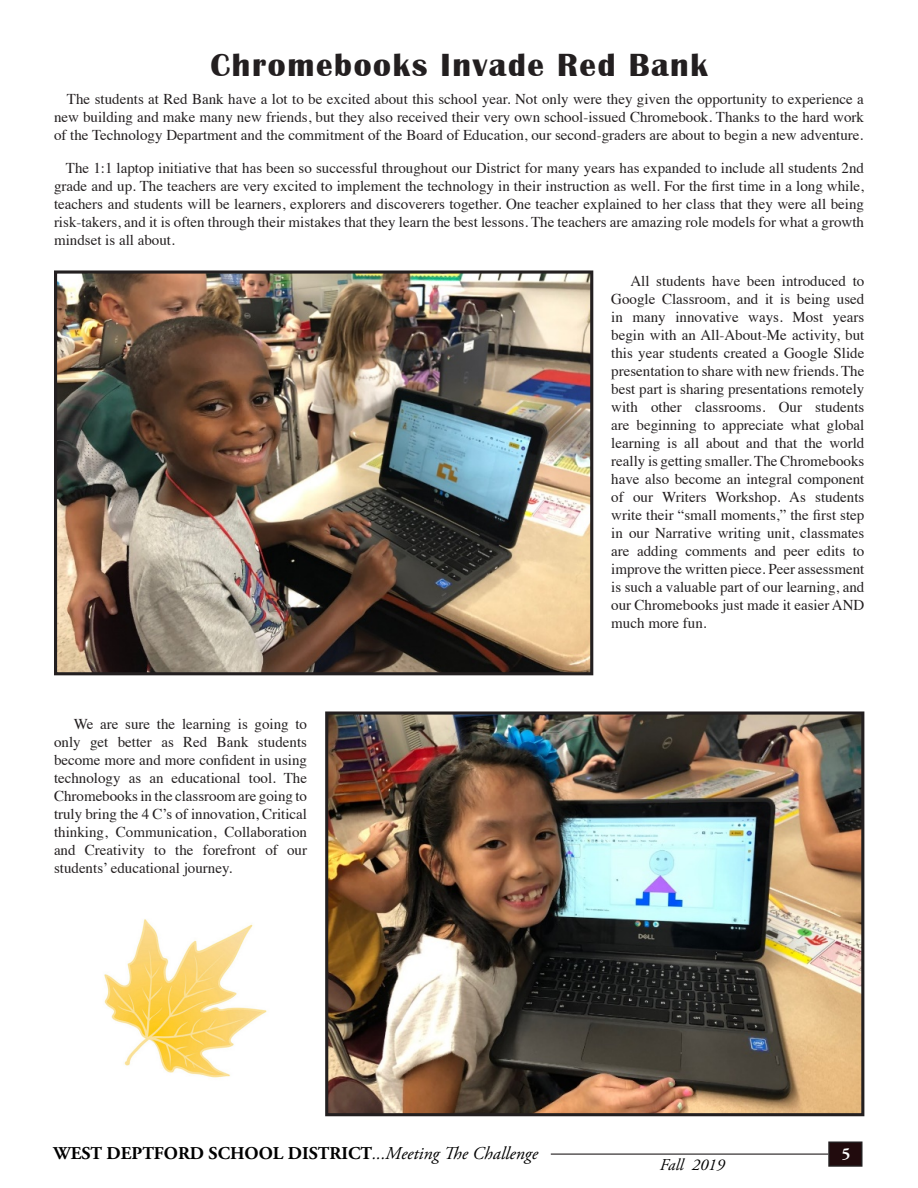
<style>
.page{position:relative;width:918px;height:1188px;background:#fff}
.page>*{position:absolute;margin:0;border:0;box-sizing:border-box;transform-origin:0 0}
.t1{font:700 33px "Britannic";letter-spacing:.05em;color:#231f20}
.t2{font:700 18px "Adobe Garamond Pro";color:#000}
.t3{font:italic 16.5px "Adobe Garamond Pro";color:#000}
.t4{font:700 16.5px "Adobe Garamond Pro";color:#fff}
.t5{font:15px/18px "Times";color:#231f20;text-align:justify}
.s1{font-weight:400;font-style:italic}
</style>
<div class="page">
<div style="left:829px;top:1142px;width:33px;height:24px;background:#210b0d"></div>
<div style="left:828px;top:1142px;width:34px;height:25px;border:2px solid #231f20"></div>
<hr style="left:551px;top:1154px;width:277px;height:1px;background:#231f20">
<img style="left:58px;top:274px;width:531px;height:397px">
<div style="left:54px;top:270px;width:539px;height:405px;border:3px solid #231f20"></div>
<img style="left:329px;top:715px;width:531px;height:397px">
<div style="left:325px;top:711px;width:539px;height:405px;border:3px solid #231f20"></div>
<img style="left:104px;top:919px;width:163px;height:159px">
<p class="t1" style="left:210px;top:47px;width:499px">Chromebooks Invade Red Bank</p>
<p class="t5" style="left:54px;top:89px;width:812px;text-indent:13px">The students at Red Bank have a lot to be excited about this school year. Not only were they given the opportunity to experience a new building and make many new friends, but they also received their very own school-issued Chromebook. Thanks to the hard work of the Technology Department and the commitment of the Board of Education, our second-graders are about to begin a new adventure.</p>
<p class="t5" style="left:54px;top:157px;width:812px;text-indent:12px">The 1:1 laptop initiative that has been so successful throughout our District for many years has expanded to include all students 2nd grade and up. The teachers are very excited to implement the technology in their instruction as well. For the first time in a long while, teachers and students will be learners, explorers and discoverers together. One teacher explained to her class that they were all being risk-takers, and it is often through their mistakes that they learn the best lessons. The teachers are amazing role models for what a growth mindset is all about.</p>
<p class="t5" style="left:611px;top:271px;width:255px;text-indent:19px">All students have been introduced to Google Classroom, and it is being used in many innovative ways. Most years begin with an All-About-Me activity, but this year students created a Google Slide presentation to share with new friends. The best part is sharing presentations remotely with other classrooms. Our students are beginning to appreciate what global learning is all about and that the world really is getting smaller. The Chromebooks have also become an integral component of our Writers Workshop. As students write their “small moments,” the first step in our Narrative writing unit, classmates are adding comments and peer edits to improve the written piece. Peer assessment is such a valuable part of our learning, and our Chromebooks just made it easier AND much more fun.</p>
<p class="t5" style="left:54px;top:714px;width:255px;text-indent:20px">We are sure the learning is going to only get better as Red Bank students become more and more confident in using technology as an educational tool. The Chromebooks in the classroom are going to truly bring the 4 C’s of innovation, Critical thinking, Communication, Collaboration and Creativity to the forefront of our students’ educational journey.</p>
<p class="t2" style="left:54px;top:1143px;width:486px">WEST DEPTFORD SCHOOL DISTRICT<span class="s1">...Meeting The Challenge</span></p>
<p class="t3" style="left:660px;top:1155px;width:66px">Fall 2019</p>
<p class="t4" style="left:842px;top:1145px;width:10px">5</p>
</div>
